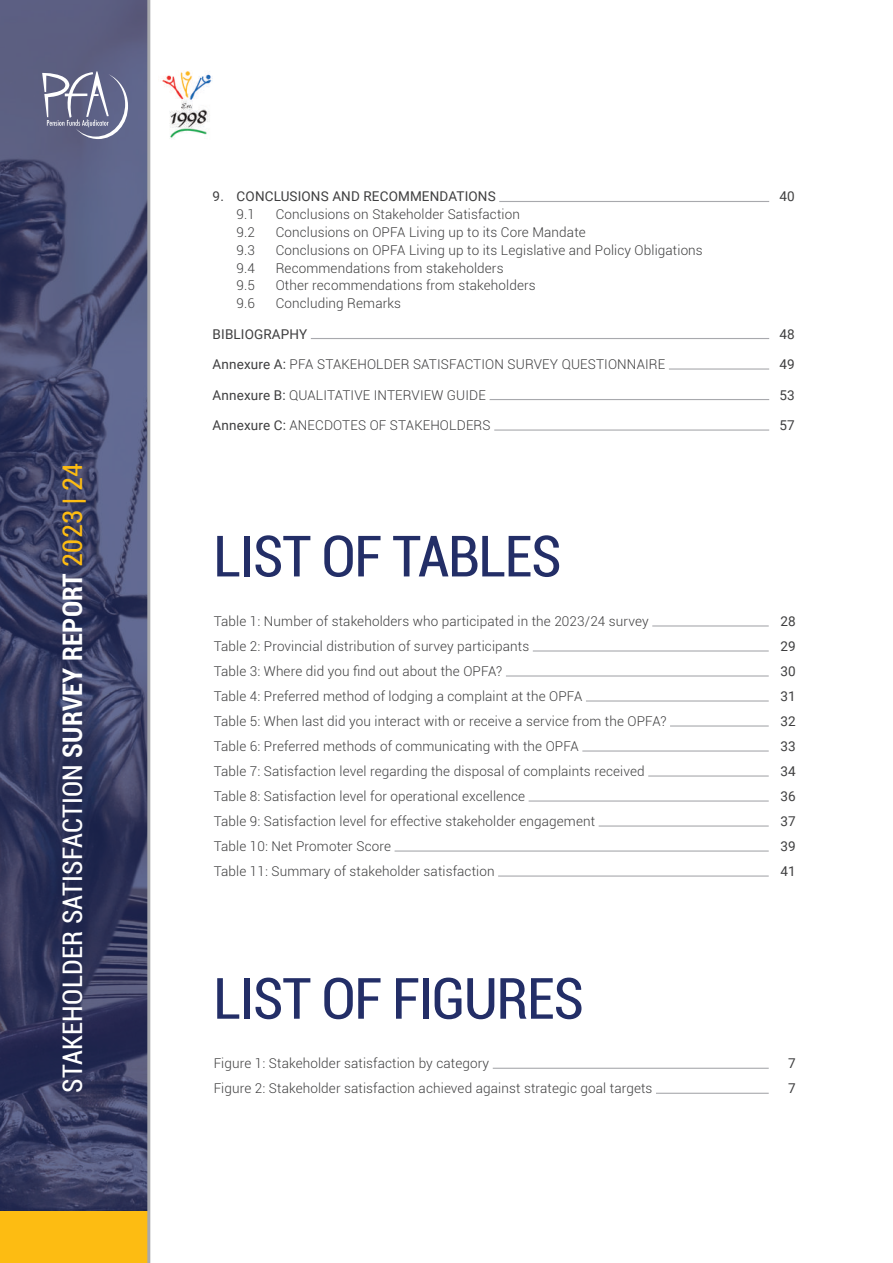
<style>
.page{position:relative;width:893px;height:1263px;background:#fff}
.page>*{position:absolute;margin:0;border:0;box-sizing:border-box;transform-origin:0 0}
.t1{font:condensed 57px "Roboto";letter-spacing:-.02em;color:#232e67}
.t2{font:condensed 27px "Roboto";letter-spacing:.01em;color:#fff}
.t3{font:300 13.5px "Roboto";letter-spacing:.01em;color:#3e3e3f}
.t4{font:13.5px "Roboto";letter-spacing:.01em;color:#3e3e3f}
.s1{font-weight:700}
.s2{color:#fdbc12}
.s3{font-weight:400}
</style>
<div class="page">
<svg style="left:0;top:0;width:147px;height:1212px;background:#404469"></svg>
<img style="left:160px;top:70px;width:53px;height:69px">
<svg style="left:42px;top:71px;width:87px;height:68px;background:#7b7e9a"></svg>
<div style="left:0;top:1212px;width:147px;height:51px;background:#fdbc12"></div>
<hr style="left:652px;top:625px;width:117px;height:1px;background:#a8a9ad">
<hr style="left:533px;top:650px;width:236px;height:1px;background:#a8a9ad">
<hr style="left:506px;top:675px;width:263px;height:1px;background:#a8a9ad">
<hr style="left:586px;top:700px;width:183px;height:1px;background:#a8a9ad">
<hr style="left:670px;top:725px;width:99px;height:1px;background:#a8a9ad">
<hr style="left:582px;top:750px;width:187px;height:1px;background:#a8a9ad">
<hr style="left:648px;top:775px;width:121px;height:2px;background:#a8a9ad">
<hr style="left:529px;top:800px;width:240px;height:2px;background:#a8a9ad">
<hr style="left:599px;top:825px;width:170px;height:2px;background:#a8a9ad">
<hr style="left:395px;top:850px;width:374px;height:2px;background:#a8a9ad">
<hr style="left:498px;top:875px;width:271px;height:2px;background:#a8a9ad">
<hr style="left:493px;top:1068px;width:276px;height:1px;background:#a8a9ad">
<hr style="left:656px;top:1093px;width:113px;height:1px;background:#a8a9ad">
<hr style="left:499px;top:201px;width:270px;height:1px;background:#a8a9ad">
<hr style="left:311px;top:338px;width:458px;height:1px;background:#a8a9ad">
<hr style="left:669px;top:368px;width:100px;height:2px;background:#a8a9ad">
<hr style="left:490px;top:399px;width:279px;height:1px;background:#a8a9ad">
<hr style="left:494px;top:429px;width:275px;height:2px;background:#a8a9ad">
<hr style="left:147px;top:0;width:3px;height:1263px;background:#a8a9ad">
<h2 class="t2" style="left:54px;top:1093px;width:631px;rotate:-90deg">STAKEHOLDER SATISFACTION <span class="s1">SURVEY REPORT</span> <span class="s2">2023 | 24</span></h2>
<p class="t4" style="left:213px;top:187px;width:284px">9. CONCLUSIONS AND RECOMMENDATIONS</p>
<p class="t4" style="left:779px;top:187px;width:17px">40</p>
<p class="t3" style="left:237px;top:205px;width:20px">9.1</p>
<p class="t3" style="left:276px;top:205px;width:246px">Conclusions on Stakeholder Satisfaction</p>
<p class="t3" style="left:237px;top:223px;width:20px">9.2</p>
<p class="t3" style="left:276px;top:223px;width:312px">Conclusions on OPFA Living up to its Core Mandate</p>
<p class="t3" style="left:237px;top:241px;width:20px">9.3</p>
<p class="t3" style="left:276px;top:241px;width:429px">Conclusions on OPFA Living up to its Legislative and Policy Obligations</p>
<p class="t3" style="left:237px;top:258px;width:20px">9.4</p>
<p class="t3" style="left:276px;top:258px;width:229px">Recommendations from stakeholders</p>
<p class="t3" style="left:237px;top:276px;width:20px">9.5</p>
<p class="t3" style="left:276px;top:276px;width:262px">Other recommendations from stakeholders</p>
<p class="t3" style="left:237px;top:294px;width:20px">9.6</p>
<p class="t3" style="left:276px;top:294px;width:127px">Concluding Remarks</p>
<p class="t4" style="left:213px;top:324px;width:96px">BIBLIOGRAPHY</p>
<p class="t4" style="left:779px;top:324px;width:17px">48</p>
<p class="t3" style="left:213px;top:355px;width:454px"><span class="s3">Annexure A:</span> PFA STAKEHOLDER SATISFACTION SURVEY QUESTIONNAIRE</p>
<p class="t4" style="left:779px;top:355px;width:17px">49</p>
<p class="t3" style="left:213px;top:385px;width:275px"><span class="s3">Annexure B:</span> QUALITATIVE INTERVIEW GUIDE</p>
<p class="t4" style="left:779px;top:385px;width:17px">53</p>
<p class="t3" style="left:213px;top:416px;width:279px"><span class="s3">Annexure C:</span> ANECDOTES OF STAKEHOLDERS</p>
<p class="t4" style="left:779px;top:416px;width:17px">57</p>
<h1 class="t1" style="left:213px;top:517px;width:350px">LIST OF TABLES</h1>
<p class="t3" style="left:214px;top:612px;width:437px">Table 1: Number of stakeholders who participated in the 2023/24 survey</p>
<p class="t4" style="left:780px;top:612px;width:17px">28</p>
<p class="t3" style="left:214px;top:637px;width:317px">Table 2: Provincial distribution of survey participants</p>
<p class="t4" style="left:780px;top:637px;width:17px">29</p>
<p class="t3" style="left:214px;top:662px;width:290px">Table 3: Where did you find out about the OPFA?</p>
<p class="t4" style="left:780px;top:662px;width:17px">30</p>
<p class="t3" style="left:214px;top:687px;width:370px">Table 4: Preferred method of lodging a complaint at the OPFA</p>
<p class="t4" style="left:780px;top:687px;width:17px">31</p>
<p class="t3" style="left:214px;top:712px;width:454px">Table 5: When last did you interact with or receive a service from the OPFA?</p>
<p class="t4" style="left:780px;top:712px;width:17px">32</p>
<p class="t3" style="left:214px;top:737px;width:367px">Table 6: Preferred methods of communicating with the OPFA</p>
<p class="t4" style="left:780px;top:737px;width:17px">33</p>
<p class="t3" style="left:214px;top:762px;width:433px">Table 7: Satisfaction level regarding the disposal of complaints received</p>
<p class="t4" style="left:780px;top:762px;width:17px">34</p>
<p class="t3" style="left:214px;top:787px;width:313px">Table 8: Satisfaction level for operational excellence</p>
<p class="t4" style="left:780px;top:787px;width:17px">36</p>
<p class="t3" style="left:214px;top:812px;width:383px">Table 9: Satisfaction level for effective stakeholder engagement</p>
<p class="t4" style="left:780px;top:812px;width:17px">37</p>
<p class="t3" style="left:214px;top:837px;width:179px">Table 10: Net Promoter Score</p>
<p class="t4" style="left:780px;top:837px;width:17px">39</p>
<p class="t3" style="left:214px;top:862px;width:282px">Table 11: Summary of stakeholder satisfaction</p>
<p class="t4" style="left:780px;top:862px;width:17px">41</p>
<h1 class="t1" style="left:213px;top:959px;width:372px">LIST OF FIGURES</h1>
<p class="t3" style="left:214px;top:1054px;width:277px">Figure 1: Stakeholder satisfaction by category</p>
<p class="t4" style="left:788px;top:1054px;width:9px">7</p>
<p class="t3" style="left:214px;top:1079px;width:440px">Figure 2: Stakeholder satisfaction achieved against strategic goal targets</p>
<p class="t4" style="left:788px;top:1079px;width:9px">7</p>
</div>
